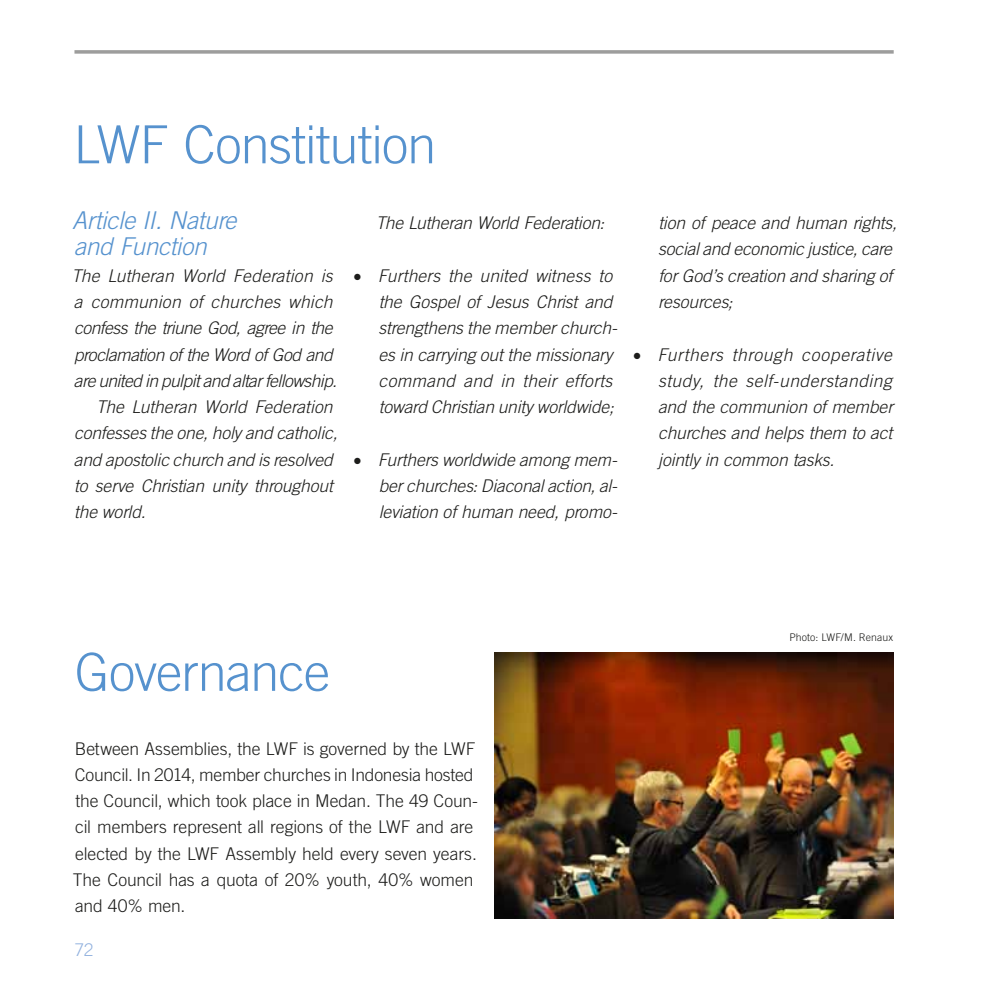
<style>
.page{position:relative;width:993px;height:993px;background:#fff}
.page>*{position:absolute;margin:0;border:0;box-sizing:border-box;transform-origin:0 0}
.t1{font:300 52.5px "Trade Gothic LT Std";letter-spacing:-.02em;color:#5692ce}
.t2{font:italic 300 24.5px/26.2px "Trade Gothic LT Std";letter-spacing:-.015em;color:#5692ce}
.t3{font:italic 300 17.5px/26.2px "Trade Gothic LT Std";letter-spacing:-.01em;color:#1d1d1b}
.t4{font:300 17.5px/26.2px "Trade Gothic LT Std";letter-spacing:-.005em;color:#1d1d1b}
.t5{font:italic 300 17.5px "Trade Gothic LT Std";letter-spacing:.01em;color:#1d1d1b}
.t6{font:italic 300 17.5px "Trade Gothic LT Std";letter-spacing:-.035em;color:#1d1d1b}
.t7{font:italic 300 17.5px "Trade Gothic LT Std";letter-spacing:-.03em;color:#1d1d1b}
.t8{font:300 17.5px "Trade Gothic LT Std";color:#91b1de}
.t9{font:300 10.5px "Trade Gothic LT Std";letter-spacing:.01em;color:#1d1d1b}
</style>
<div class="page">
<svg style="left:74px;top:50px;width:819px;height:4px"></svg>
<img style="left:494px;top:652px;width:398px;height:266px">
<h1 class="t1" style="left:73px;top:113px;width:364px">LWF Constitution</h1>
<h2 class="t2" style="left:72px;top:208px;width:166px">Article II. Nature and Function</h2>
<p class="t5" style="left:71px;top:265px;width:262px">The Lutheran World Federation is</p>
<p class="t5" style="left:74px;top:291px;width:260px">a communion of churches which</p>
<p class="t7" style="left:74px;top:317px;width:260px">confess the triune God, agree in the</p>
<p class="t3" style="left:74px;top:341px;width:260px">proclamation of the Word of God and</p>
<p class="t6" style="left:74px;top:370px;width:264px">are united in pulpit and altar fellowship.</p>
<p class="t3" style="left:96px;top:394px;width:238px">The Lutheran World Federation</p>
<p class="t3" style="left:74px;top:420px;width:265px">confesses the one, holy and catholic,</p>
<p class="t3" style="left:74px;top:446px;width:260px">and apostolic church and is resolved</p>
<p class="t3" style="left:74px;top:473px;width:260px">to serve Christian unity throughout</p>
<p class="t3" style="left:74px;top:499px;width:73px">the world.</p>
<p class="t3" style="left:376px;top:210px;width:230px">The Lutheran World Federation:</p>
<p class="t3" style="left:378px;top:263px;width:240px;text-indent:-25px">• Furthers the united witness to the Gospel of Jesus Christ and strengthens the member church&shy;es in carrying out the missionary command and in their efforts toward Christian unity worldwide;</p>
<p class="t3" style="left:378px;top:446px;width:240px;text-align:justify;text-indent:-25px">• Furthers worldwide among mem&shy;ber churches: Diaconal action, al&shy;leviation of human need, promo-</p>
<p class="t3" style="left:658px;top:210px;width:240px">tion of peace and human rights, social and economic justice, care for God’s creation and sharing of resources;</p>
<p class="t3" style="left:658px;top:341px;width:236px;text-align:justify;text-indent:-25px">• Furthers through cooperative study, the self-understanding and the communion of member churches and helps them to act jointly in common tasks.</p>
<h1 class="t1" style="left:75px;top:640px;width:257px">Governance</h1>
<p class="t4" style="left:73px;top:734px;width:406px">Between Assemblies, the LWF is governed by the LWF Council. In 2014, member churches in Indonesia hosted the Council, which took place in Medan. The 49 Coun&shy;cil members represent all regions of the LWF and are elected by the LWF Assembly held every seven years.<br>The Council has a quota of 20% youth, 40% women and 40% men.</p>
<p class="t8" style="left:74px;top:939px;width:21px">72</p>
<p class="t9" style="left:789px;top:630px;width:105px">Photo: LWF/M. Renaux</p>
</div>
